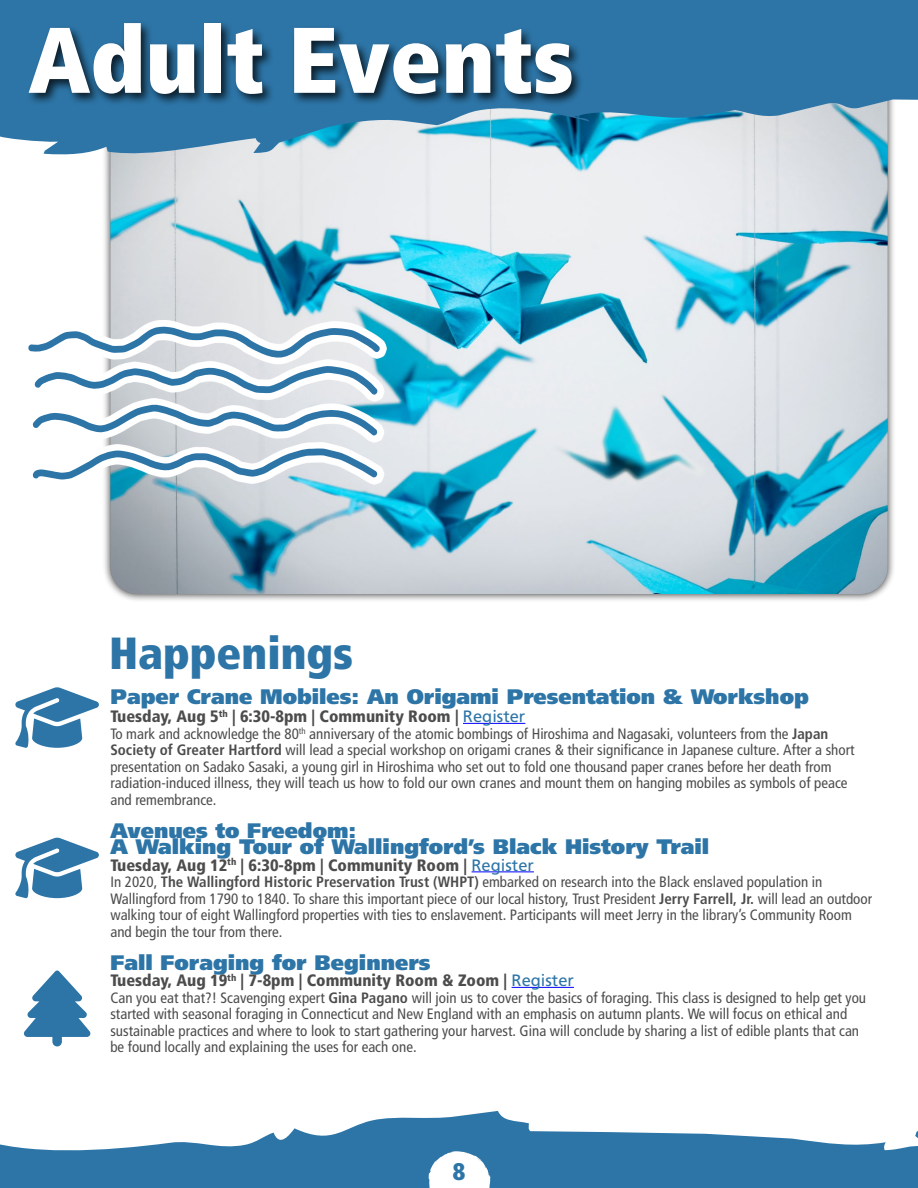
<style>
.page{position:relative;width:918px;height:1188px;background:#fff}
.page>*{position:absolute;margin:0;border:0;box-sizing:border-box;transform-origin:0 0}
.t1{font:93px "Frutiger LT 87 X Blk Cn";color:#fff}
.t2{font:45px "Frutiger LT 87 X Blk Cn";color:#2d75a7}
.t3{font:24px "Frutiger LT 87 X Blk Cn";color:#2d75a7}
.t4{font:21px/16.5px "Frutiger LT 95 Ult Blk";color:#2d75a7}
.t5{font:16.5px "Frutiger LT 77 Blk Cn";color:#4c4c4c}
.t6{font:15px/16.5px "Frutiger LT 57 Cn";color:#4c4c4c}
.s1{font-family:"Frutiger LT 55 Rm";color:#2d75a7}
.s2{font-family:"Frutiger LT 67 Bd Cn"}
</style>
<div class="page">
<div style="left:102px;top:1px;width:794px;height:601px;background:#000;opacity:.75"></div>
<img style="left:110px;top:158px;width:778px;height:436px">
<svg style="left:0;top:1111px;width:918px;height:77px;fill:#2d75a7"></svg>
<svg style="left:0;top:0;width:918px;height:158px;background:#5592b8"></svg>
<svg style="left:429px;top:1151px;width:62px;height:37px"></svg>
<div style="left:26px;top:20px;width:558px;height:87px;background:#000;opacity:.75"></div>
<svg style="left:15px;top:687px;width:84px;height:61px"></svg>
<hr style="left:463px;top:723px;width:62px;height:1px;background:#00f">
<hr style="left:472px;top:871px;width:62px;height:1px;background:#00f">
<hr style="left:512px;top:987px;width:62px;height:1px;background:#00f">
<svg style="left:24px;top:971px;width:66px;height:75px"></svg>
<svg style="left:15px;top:838px;width:84px;height:60px"></svg>
<svg style="left:32px;top:320px;width:355px;height:166px"></svg>
<svg style="left:28px;top:327px;width:353px;height:69px"></svg>
<svg style="left:33px;top:405px;width:344px;height:31px"></svg>
<svg style="left:32px;top:448px;width:347px;height:32px"></svg>
<h1 class="t1" style="left:28px;top:4px;width:547px">Adult Events</h1>
<h2 class="t2" style="left:109px;top:626px;width:246px">Happenings</h2>
<h3 class="t4" style="left:110px;top:688px;width:700px">Paper Crane Mobiles: An Origami Presentation &amp; Workshop</h3>
<p class="t5" style="left:110px;top:706px;width:416px">Tuesday, Aug 5<sup>th</sup> | 6:30-8pm | Community Room | <span class="s1">Register</span></p>
<p class="t6" style="left:110px;top:725px;width:746px">To mark and acknowledge the 80<sup>th</sup> anniversary of the atomic bombings of Hiroshima and Nagasaki, volunteers from the <span class="s2">Japan Society of Greater Hartford</span> will lead a special workshop on origami cranes &amp; their significance in Japanese culture. After a short presentation on Sadako Sasaki, a young girl in Hiroshima who set out to fold one thousand paper cranes before her death from radiation-induced illness, they will teach us how to fold our own cranes and mount them on hanging mobiles as symbols of peace and remembrance.</p>
<h3 class="t4" style="left:110px;top:822px;width:600px">Avenues to Freedom:<br>A Walking Tour of Wallingford’s Black History Trail</h3>
<p class="t5" style="left:110px;top:855px;width:425px">Tuesday, Aug 12<sup>th</sup> | 6:30-8pm | Community Room | <span class="s1">Register</span></p>
<p class="t6" style="left:110px;top:874px;width:763px">In 2020, <span class="s2">The Wallingford Historic Preservation Trust (WHPT)</span> embarked on research into the Black enslaved population in Wallingford from 1790 to 1840. To share this important piece of our local history, Trust President <span class="s2">Jerry Farrell, Jr.</span> will lead an outdoor walking tour of eight Wallingford properties with ties to enslavement. Participants will meet Jerry in the library’s Community Room and begin the tour from there.</p>
<h3 class="t4" style="left:110px;top:954px;width:322px">Fall Foraging for Beginners</h3>
<p class="t5" style="left:110px;top:970px;width:465px">Tuesday, Aug 19<sup>th</sup> | 7-8pm | Community Room &amp; Zoom | <span class="s1">Register</span></p>
<p class="t6" style="left:110px;top:989px;width:757px">Can you eat that?! Scavenging expert <span class="s2">Gina Pagano</span> will join us to cover the basics of foraging. This class is designed to help get you started with seasonal foraging in Connecticut and New England with an emphasis on autumn plants. We will focus on ethical and sustainable practices and where to look to start gathering your harvest. Gina will conclude by sharing a list of edible plants that can be found locally and explaining the uses for each one.</p>
<h3 class="t3" style="left:453px;top:1157px;width:14px">8</h3>
</div>
